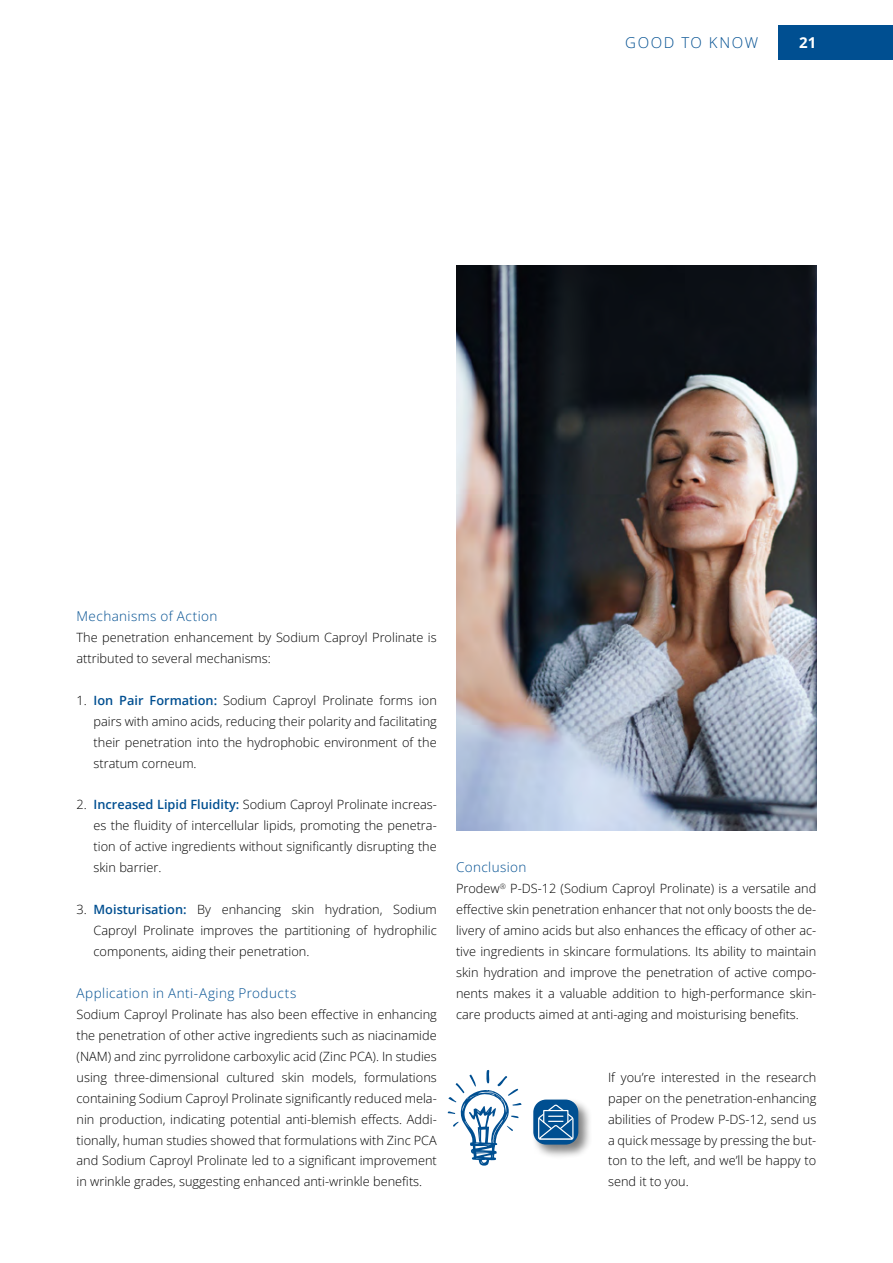
<style>
.page{position:relative;width:893px;height:1263px;background:#fff}
.page>*{position:absolute;margin:0;border:0;box-sizing:border-box;transform-origin:0 0}
.t1{font:15px "Open Sans";letter-spacing:.105em;color:#004f91}
.t2{font:700 15px "Open Sans";color:#fff}
.t3{font:13.5px "Open Sans";letter-spacing:.03em;color:#004f91}
.t4{font:12.75px/21px "Open Sans";color:#000;text-align:justify}
.s1{font-weight:600;color:#004f91}
</style>
<div class="page">
<div style="left:778px;top:26px;width:115px;height:34px;background:#004f91"></div>
<svg style="left:447px;top:1070px;width:75px;height:96px"></svg>
<div style="left:531px;top:1097px;width:62px;height:62px;background:#000;opacity:.5"></div>
<div style="left:533px;top:1099px;width:45px;height:45px;background:#004f91;border-radius:13px"></div>
<svg style="left:538px;top:1104px;width:36px;height:36px"></svg>
<img style="left:456px;top:265px;width:360px;height:565px">
<p class="t1" style="left:625px;top:32px;width:134px">GOOD TO KNOW</p>
<p class="t2" style="left:799px;top:32px;width:19px">21</p>
<p class="t3" style="left:77px;top:607px;width:142px">Mechanisms of Action</p>
<p class="t4" style="left:77px;top:626px;width:362px">The penetration enhancement by Sodium Caproyl Prolinate is attributed to several mechanisms:</p>
<p class="t4" style="left:94px;top:689px;width:345px;text-indent:-17px">1. <span class="s1">Ion Pair Formation:</span> Sodium Caproyl Prolinate forms ion pairs with amino acids, reducing their polarity and facilitating their penetration into the hydrophobic environment of the stratum corneum.</p>
<p class="t4" style="left:94px;top:794px;width:345px;text-indent:-17px">2. <span class="s1">Increased Lipid Fluidity:</span> Sodium Caproyl Prolinate increas&shy;es the fluidity of intercellular lipids, promoting the penetra&shy;tion of active ingredients without significantly disrupting the skin barrier.</p>
<p class="t4" style="left:94px;top:899px;width:345px;text-indent:-17px">3. <span class="s1">Moisturisation:</span> By enhancing skin hydration, Sodium Caproyl Prolinate improves the partitioning of hydrophilic components, aiding their penetration.</p>
<p class="t3" style="left:77px;top:984px;width:221px">Application in Anti-Aging Products</p>
<p class="t4" style="left:77px;top:1003px;width:362px">Sodium Caproyl Prolinate has also been effective in enhancing the penetration of other active ingredients such as niacinamide (NAM) and zinc pyrrolidone carboxylic acid (Zinc PCA). In studies using three-dimensional cultured skin models, formulations containing Sodium Caproyl Prolinate significantly reduced mela&shy;nin production, indicating potential anti-blemish effects. Addi&shy;tionally, human studies showed that formulations with Zinc PCA and Sodium Caproyl Prolinate led to a significant improvement in wrinkle grades, suggesting enhanced anti-wrinkle benefits.</p>
<p class="t3" style="left:456px;top:858px;width:72px">Conclusion</p>
<p class="t4" style="left:456px;top:878px;width:362px">Prodew<sup>®</sup> P-DS-12 (Sodium Caproyl Prolinate) is a versatile and effective skin penetration enhancer that not only boosts the de&shy;livery of amino acids but also enhances the efficacy of other ac&shy;tive ingredients in skincare formulations. Its ability to maintain skin hydration and improve the penetration of active compo&shy;nents makes it a valuable addition to high-performance skin&shy;care products aimed at anti-aging and moisturising benefits.</p>
<p class="t4" style="left:608px;top:1066px;width:210px">If you’re interested in the research paper on the penetration-enhancing abilities of Prodew P-DS-12, send us a quick message by pressing the but&shy;ton to the left, and we’ll be happy to send it to you.</p>
</div>
